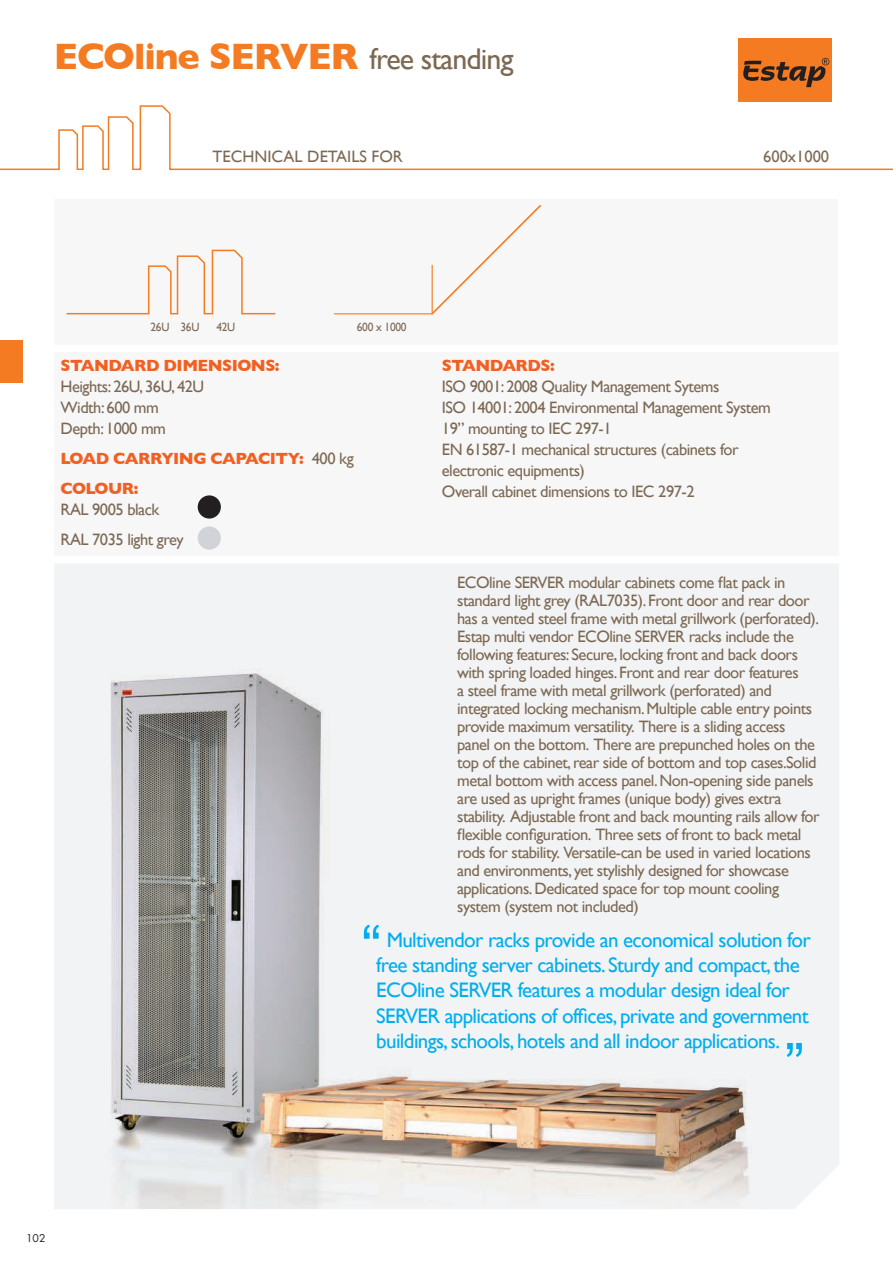
<style>
.page{position:relative;width:893px;height:1263px;background:#fff}
.page>*{position:absolute;margin:0;border:0;box-sizing:border-box;transform-origin:0 0}
.t1{font:60px "Arial";color:#00aeef}
.t2{font:700 37.5px "Gill Sans";letter-spacing:-.03em;color:#f47b21}
.t3{font:21px/25.2px "Gill Sans";letter-spacing:-.03em;color:#00aeef}
.t4{font:16.5px/18px "Gill Sans";letter-spacing:-.03em;color:#7c6954}
.t5{font:700 16.5px/30px "Gill Sans";letter-spacing:-.03em;color:#f26021}
.t6{font:16.5px "Gill Sans";color:#7c6954}
.t7{font:12px "Gill Sans";letter-spacing:-.02em;color:#7c6954;scale:.95 1}
.t8{font:10.5px "Futura";color:#231f20}
.s1{font-weight:400;font-size:30px;color:#7c6954}
.s2{font-weight:400;color:#7c6954}
</style>
<div class="page">
<svg style="left:0;top:116px;width:131px;height:55px"></svg>
<svg style="left:131px;top:105px;width:762px;height:66px"></svg>
<div style="left:0;top:340px;width:23px;height:43px;background:#f47b21"></div>
<div style="left:738px;top:39px;width:93px;height:63px;background:#f47b21"></div>
<svg style="left:743px;top:58px;width:86px;height:29px"></svg>
<div style="left:54px;top:199px;width:783px;height:146px;background:#f7f7f8"></div>
<div style="left:54px;top:564px;width:785px;height:127px;background:#f2f3f4"></div>
<img style="left:54px;top:640px;width:772px;height:569px">
<div style="left:767px;top:691px;width:72px;height:518px;background:#f2f3f4"></div>
<div style="left:198px;top:495px;width:23px;height:23px;background:#231f20;border-radius:50%"></div>
<div style="left:198px;top:526px;width:23px;height:24px;background:#d0d4d8;border-radius:50%"></div>
<svg style="left:334px;top:205px;width:207px;height:110px"></svg>
<svg style="left:66px;top:249px;width:210px;height:66px"></svg>
<h2 class="t2" style="left:54px;top:41px;width:461px">ECOline SERVER <span class="s1">free standing</span></h2>
<p class="t6" style="left:213px;top:146px;width:192px">TECHNICAL DETAILS FOR</p>
<p class="t6" style="left:763px;top:146px;width:67px">600x1000</p>
<p class="t7" style="left:150px;top:320px;width:53px">26U 36U</p>
<p class="t7" style="left:216px;top:320px;width:22px">42U</p>
<p class="t7" style="left:357px;top:320px;width:54px">600 x 1000</p>
<p class="t5" style="left:61px;top:351px;width:220px">STANDARD DIMENSIONS:</p>
<p class="t4" style="left:61px;top:375px;width:145px;line-height:21px">Heights: 26U, 36U, 42U<br>Width: 600 mm<br>Depth: 1000 mm</p>
<p class="t5" style="left:61px;top:444px;width:295px">LOAD CARRYING CAPACITY: <span class="s2">400 kg<br></span>COLOUR:</p>
<p class="t4" style="left:61px;top:494px;width:125px;line-height:30px">RAL 9005 black<br>RAL 7035 light grey</p>
<p class="t5" style="left:442px;top:351px;width:114px">STANDARDS:</p>
<p class="t4" style="left:442px;top:375px;width:331px;line-height:21px">ISO 9001: 2008 Quality Management Sytems<br>ISO 14001: 2004 Environmental Management System 19” mounting to IEC 297-1<br>EN 61587-1 mechanical structures (cabinets for electronic equipments)<br>Overall cabinet dimensions to IEC 297-2</p>
<p class="t4" style="left:457px;top:573px;width:364px">ECOline SERVER modular cabinets come lat pack in standard light grey (RAL7035). Front door and rear door has a vented steel frame with metal grillwork (perforated).<br>Estap multi vendor ECOline SERVER racks include the following features: Secure, locking front and back doors with spring loaded hinges. Front and rear door features<br>a steel frame with metal grillwork (perforated) and integrated locking mechanism. Multiple cable entry points provide maximum versatility. There is a sliding access panel on the bottom. There are prepunched holes on the top of the cabinet, rear side of bottom and top cases.Solid metal bottom with access panel. Non-opening side panels are used as upright frames (unique body) gives extra stability. Adjustable front and back mounting rails allow for l exible coniguration. Three sets of front to back metal rods for stability. Versatile-can be used in varied locations and environments, yet stylishly designed for showcase applications. Dedicated space for top mount cooling system (system not included)</p>
<h1 class="t1" style="left:361px;top:924px;width:21px">“</h1>
<p class="t3" style="left:376px;top:927px;width:436px;text-indent:10px">Multivendor racks provide an economical solution for free standing server cabinets. Sturdy and compact, the ECOline SERVER features a modular design ideal for SERVER applications of ofices, private and government buildings, schools, hotels and all indoor applications.</p>
<h1 class="t1" style="left:784px;top:1042px;width:21px">”</h1>
<p class="t8" style="left:26px;top:1233px;width:21px">102</p>
</div>
